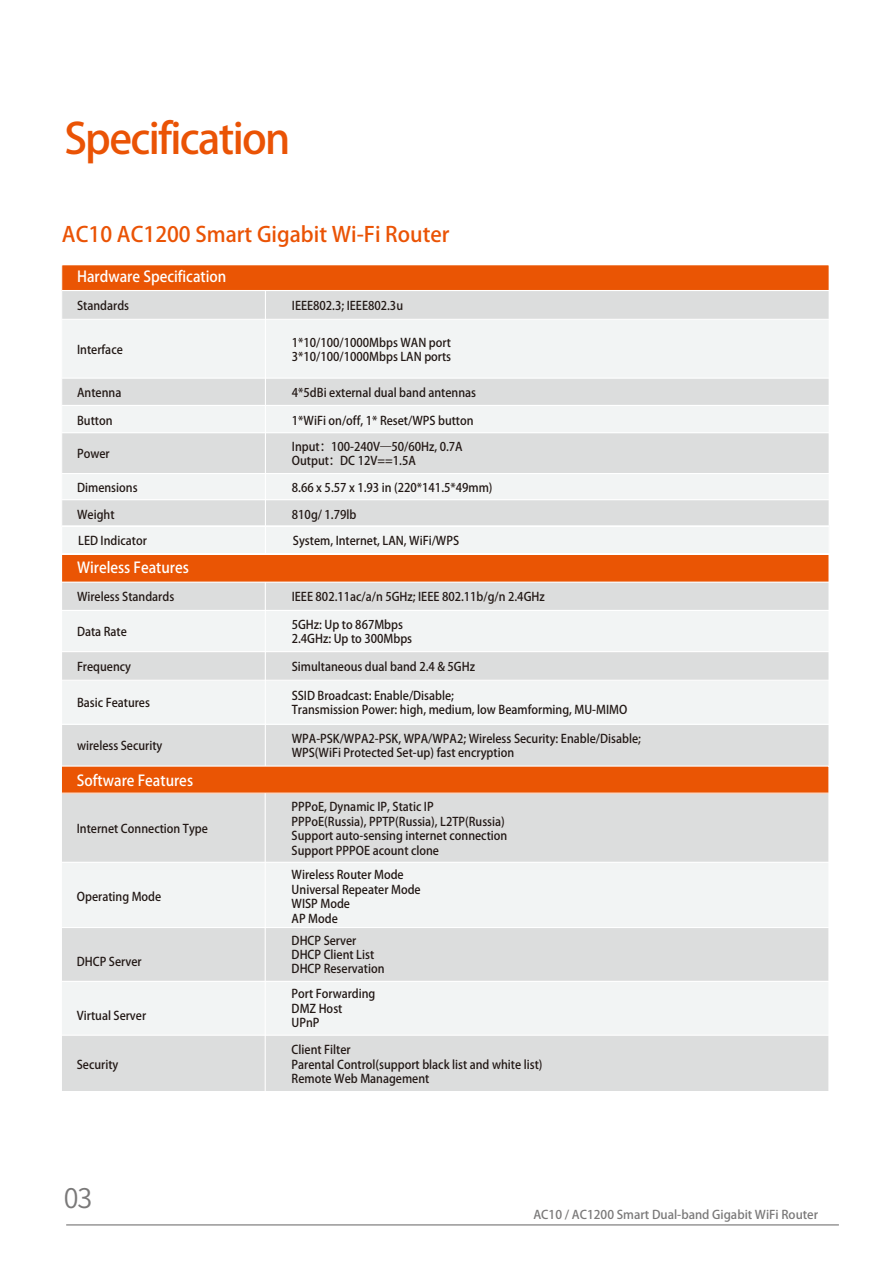
<style>
.page{position:relative;width:893px;height:1263px;background:#fff}
.page>*{position:absolute;margin:0;border:0;box-sizing:border-box;transform-origin:0 0}
.t1{font:42px "Ping Fang SC Regular G Bpc EUC H";letter-spacing:-.04em;color:#ea5305}
.t2{font:27px "Source Han Sans CN";color:#7a7979}
.t3{font:21px "Ping Fang SC Medium G Bpc EUC H";color:#ea5305}
.t4{font:15px "Ping Fang SC Regular G Bpc EUC H";color:#fff;scale:.94 1}
.t5{font:12px/14.4px "Ping Fang SC Regular G Bpc EUC H";color:#221815;scale:.94 1}
.t6{font:12px "Ping Fang SC Light G Bpc EUC H";color:#7a7979}
</style>
<div class="page">
<hr style="left:66px;top:1224px;width:773px;height:1px;background:#646363">
<div style="left:61px;top:265px;width:768px;height:26px;background:#ea5504"></div>
<div style="left:61px;top:292px;width:768px;height:28px;background:#dcdddd"></div>
<div style="left:61px;top:320px;width:768px;height:59px;background:#f2f4f4"></div>
<div style="left:61px;top:378px;width:768px;height:28px;background:#dcdddd"></div>
<div style="left:62px;top:500px;width:767px;height:27px;background:#dcdddd"></div>
<div style="left:63px;top:526px;width:767px;height:27px;background:#f2f4f4"></div>
<div style="left:62px;top:433px;width:767px;height:40px;background:#dcdddd"></div>
<div style="left:61px;top:406px;width:768px;height:27px;background:#f2f4f4"></div>
<div style="left:61px;top:473px;width:768px;height:27px;background:#f2f4f4"></div>
<hr style="left:62px;top:526px;width:767px;height:1px;background:#fff">
<hr style="left:62px;top:499px;width:767px;height:1px;background:#fff">
<hr style="left:62px;top:473px;width:767px;height:1px;background:#fff">
<hr style="left:62px;top:432px;width:767px;height:1px;background:#fff">
<hr style="left:62px;top:405px;width:767px;height:1px;background:#fff">
<hr style="left:62px;top:378px;width:767px;height:1px;background:#fff">
<hr style="left:62px;top:319px;width:767px;height:1px;background:#fff">
<hr style="left:62px;top:290px;width:767px;height:1px;background:#fff">
<hr style="left:265px;top:291px;width:1px;height:291px;background:#fff">
<div style="left:61px;top:555px;width:768px;height:27px;background:#ea5504"></div>
<div style="left:61px;top:582px;width:768px;height:28px;background:#dcdddd"></div>
<div style="left:62px;top:652px;width:767px;height:28px;background:#dcdddd"></div>
<div style="left:61px;top:610px;width:768px;height:42px;background:#f2f4f4"></div>
<div style="left:62px;top:724px;width:767px;height:43px;background:#dcdddd"></div>
<div style="left:62px;top:681px;width:767px;height:43px;background:#f2f4f4"></div>
<hr style="left:62px;top:724px;width:767px;height:1px;background:#fff">
<hr style="left:62px;top:651px;width:767px;height:1px;background:#fff">
<hr style="left:62px;top:610px;width:767px;height:1px;background:#fff">
<hr style="left:62px;top:582px;width:767px;height:1px;background:#fff">
<hr style="left:265px;top:582px;width:1px;height:185px;background:#fff">
<div style="left:61px;top:766px;width:768px;height:27px;background:#ea5504"></div>
<div style="left:61px;top:794px;width:768px;height:70px;background:#dcdddd"></div>
<div style="left:61px;top:927px;width:768px;height:54px;background:#dcdddd"></div>
<div style="left:61px;top:1035px;width:768px;height:56px;background:#dcdddd"></div>
<div style="left:61px;top:981px;width:768px;height:54px;background:#f2f4f4"></div>
<div style="left:61px;top:862px;width:768px;height:66px;background:#f2f4f4"></div>
<hr style="left:62px;top:1035px;width:767px;height:1px;background:#fff">
<hr style="left:61px;top:981px;width:768px;height:1px;background:#fff">
<hr style="left:61px;top:927px;width:768px;height:1px;background:#fff">
<hr style="left:61px;top:862px;width:768px;height:1px;background:#fff">
<hr style="left:265px;top:793px;width:1px;height:298px;background:#fff">
<h1 class="t1" style="left:64px;top:113px;width:228px">Specification</h1>
<h3 class="t3" style="left:62px;top:222px;width:389px">AC10 AC1200 Smart Gigabit Wi-Fi Router</h3>
<p class="t4" style="left:77px;top:268px;width:160px">Hardware Specification</p>
<p class="t5" style="left:77px;top:299px;width:57px">Standards</p>
<p class="t5" style="left:292px;top:299px;width:120px">IEEE802.3; IEEE802.3u</p>
<p class="t5" style="left:77px;top:342px;width:50px">Interface</p>
<p class="t5" style="left:292px;top:335px;width:171px">1*10/100/1000Mbps WAN port<br>3*10/100/1000Mbps LAN ports</p>
<p class="t5" style="left:77px;top:386px;width:49px">Antenna</p>
<p class="t5" style="left:292px;top:386px;width:198px">4*5dBi external dual band antennas</p>
<p class="t5" style="left:77px;top:414px;width:39px">Button</p>
<p class="t5" style="left:292px;top:414px;width:195px">1*WiFi on/off, 1* Reset/WPS button</p>
<p class="t5" style="left:77px;top:447px;width:36px">Power</p>
<p class="t5" style="left:292px;top:440px;width:183px">Input：100-240V—50/60Hz, 0.7A<br>Output：DC 12V==1.5A</p>
<p class="t5" style="left:77px;top:481px;width:66px">Dimensions</p>
<p class="t5" style="left:292px;top:481px;width:215px">8.66 x 5.57 x 1.93 in (220*141.5*49mm)</p>
<p class="t5" style="left:77px;top:507px;width:41px">Weight</p>
<p class="t5" style="left:292px;top:507px;width:70px">810g/ 1.79lb</p>
<p class="t5" style="left:78px;top:533px;width:75px">LED Indicator</p>
<p class="t5" style="left:293px;top:533px;width:178px">System, Internet, LAN, WiFi/WPS</p>
<p class="t4" style="left:77px;top:558px;width:121px">Wireless Features</p>
<p class="t5" style="left:77px;top:590px;width:105px">Wireless Standards</p>
<p class="t5" style="left:292px;top:590px;width:271px">IEEE 802.11ac/a/n 5GHz; IEEE 802.11b/g/n 2.4GHz</p>
<p class="t5" style="left:77px;top:625px;width:55px">Data Rate</p>
<p class="t5" style="left:292px;top:617px;width:130px">5GHz: Up to 867Mbps<br>2.4GHz: Up to 300Mbps</p>
<p class="t5" style="left:77px;top:660px;width:59px">Frequency</p>
<p class="t5" style="left:292px;top:660px;width:196px">Simultaneous dual band 2.4 &amp; 5GHz</p>
<p class="t5" style="left:77px;top:695px;width:79px">Basic Features</p>
<p class="t5" style="left:292px;top:688px;width:358px">SSID Broadcast: Enable/Disable;<br>Transmission Power: high, medium, low Beamforming, MU-MIMO</p>
<p class="t5" style="left:77px;top:738px;width:92px">wireless Security</p>
<p class="t5" style="left:292px;top:731px;width:373px">WPA-PSK/WPA2-PSK, WPA/WPA2; Wireless Security: Enable/Disable;<br>WPS(WiFi Protected Set-up) fast encryption</p>
<p class="t4" style="left:77px;top:771px;width:125px">Software Features</p>
<p class="t5" style="left:77px;top:822px;width:141px">Internet Connection Type</p>
<p class="t5" style="left:77px;top:890px;width:91px">Operating Mode</p>
<p class="t5" style="left:77px;top:955px;width:70px">DHCP Server</p>
<p class="t5" style="left:77px;top:1009px;width:75px">Virtual Server</p>
<p class="t5" style="left:77px;top:1057px;width:46px">Security</p>
<h2 class="t2" style="left:64px;top:1183px;width:30px">03</h2>
<p class="t5" style="left:292px;top:800px;width:231px">PPPoE, Dynamic IP, Static IP PPPoE(Russia), PPTP(Russia), L2TP(Russia)<br>Support auto-sensing internet connection Support PPPOE acount clone</p>
<p class="t5" style="left:292px;top:868px;width:139px">Wireless Router Mode<br>Universal Repeater Mode<br>WISP Mode<br>AP Mode</p>
<p class="t5" style="left:292px;top:933px;width:100px">DHCP Server<br>DHCP Client List<br>DHCP Reservation</p>
<p class="t5" style="left:292px;top:987px;width:91px">Port Forwarding<br>DMZ Host<br>UPnP</p>
<p class="t5" style="left:292px;top:1043px;width:268px">Client Filter<br>Parental Control(support black list and white list)<br>Remote Web Management</p>
<p class="t6" style="left:533px;top:1207px;width:286px">AC10 / AC1200 Smart Dual-band Gigabit WiFi Router</p>
</div>
